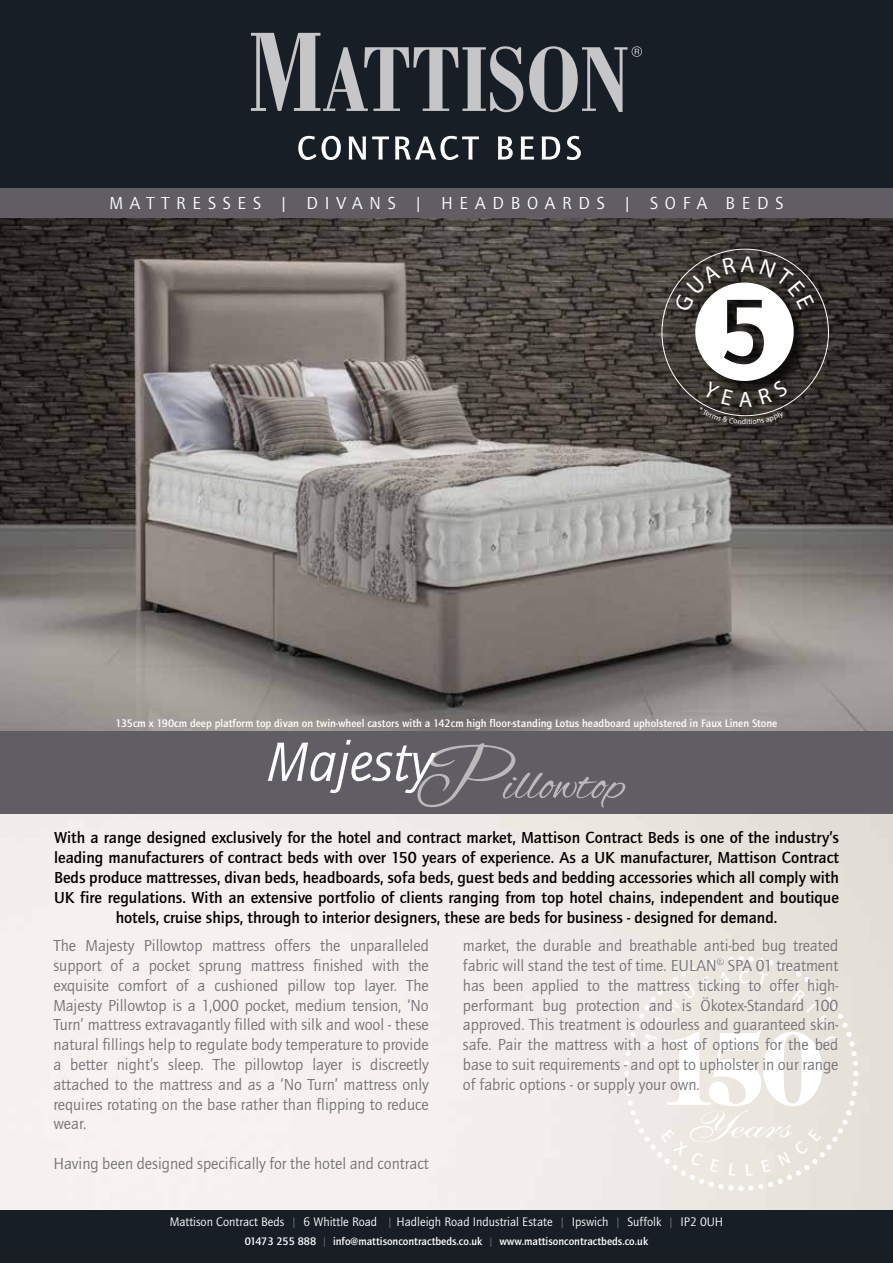
<style>
.page{position:relative;width:893px;height:1263px;background:#181e25}
.page>*{position:absolute;margin:0;border:0;box-sizing:border-box;transform-origin:0 0}
.t1{font:18px "Quay Itc T";letter-spacing:.38em;color:#fff}
.t2{font:16.5px/19.8px "Quay Itc T";color:#747279;text-align:justify}
.t3{font:700 16.5px/19.8px "Quay Itc T";color:#000;text-align:center}
.t4{font:12.75px "Quay Itc T";color:#fff}
.t5{font:700 11.25px "Quay Itc T";color:#fff}
.s1{color:#747279}
.s2{font-weight:400;color:#747279}
</style>
<div class="page">
<img style="left:0;top:217px;width:893px;height:514px">
<div style="left:0;top:188px;width:893px;height:29px;background:#605d65"></div>
<img style="left:0;top:814px;width:893px;height:395px">
<div style="left:0;top:731px;width:893px;height:83px;background:#605d65"></div>
<div style="left:662px;top:250px;width:184px;height:191px;background:#000;opacity:.75"></div>
<svg style="left:251px;top:33px;width:272px;height:79px"></svg>
<svg style="left:529px;top:46px;width:113px;height:66px"></svg>
<svg style="left:298px;top:136px;width:43px;height:24px"></svg>
<svg style="left:349px;top:136px;width:17px;height:24px"></svg>
<svg style="left:372px;top:136px;width:17px;height:24px"></svg>
<svg style="left:395px;top:136px;width:84px;height:24px"></svg>
<svg style="left:498px;top:136px;width:15px;height:24px"></svg>
<svg style="left:521px;top:136px;width:13px;height:24px"></svg>
<svg style="left:542px;top:136px;width:18px;height:24px"></svg>
<svg style="left:567px;top:136px;width:14px;height:24px"></svg>
<svg style="left:267px;top:740px;width:358px;height:68px"></svg>
<svg style="left:674px;top:256px;width:140px;height:168px;background:#6c6966"></svg>
<svg style="left:624px;top:956px;width:234px;height:235px;background:#ede9e3"></svg>
<p class="t1" style="left:109px;top:192px;width:676px">MATTRESSES | DIVANS | HEADBOARDS | SOFA BEDS</p>
<p class="t5" style="left:116px;top:716px;width:663px">135cm x 190cm deep platform top divan on twin-wheel castors with a 142cm high floor-standing Lotus headboard upholstered in Faux Linen Stone</p>
<p class="t3" style="left:54px;top:828px;width:786px">With a range designed exclusively for the hotel and contract market, Mattison Contract Beds is one of the industry’s leading manufacturers of contract beds with over 150 years of experience. As a UK manufacturer, Mattison Contract Beds produce mattresses, divan beds, headboards, sofa beds, guest beds and bedding accessories which all comply with UK fire regulations. With an extensive portfolio of clients ranging from top hotel chains, independent and boutique hotels, cruise ships, through to interior designers, these are beds for business - designed for demand.</p>
<p class="t2" style="left:53px;top:935px;width:377px">The Majesty Pillowtop mattress offers the unparalleled support of a pocket sprung mattress finished with the exquisite comfort of a cushioned pillow top layer. The Majesty Pillowtop is a 1,000 pocket, medium tension, ‘No Turn’ mattress extravagantly filled with silk and wool - these natural fillings help to regulate body temperature to provide a better night’s sleep. The pillowtop layer is discreetly attached to the mattress and as a ‘No Turn’ mattress only requires rotating on the base rather than flipping to reduce wear.</p>
<p class="t2" style="left:53px;top:1153px;width:377px">Having been designed specifically for the hotel and contract</p>
<p class="t2" style="left:463px;top:935px;width:377px">market, the durable and breathable anti-bed bug treated fabric will stand the test of time. EULAN<sup>®</sup> SPA 01 treatment has been applied to the mattress ticking to offer high&shy;performant bug protection and is Ökotex-Standard 100 approved. This treatment is odourless and guaranteed skin&shy;safe. Pair the mattress with a host of options for the bed base to suit requirements - and opt to upholster in our range of fabric options - or supply your own.</p>
<p class="t4" style="left:170px;top:1214px;width:555px">Mattison Contract Beds <span class="s1">|</span> 6 Whittle Road <span class="s1">|</span> Hadleigh Road Industrial Estate <span class="s1">|</span> Ipswich <span class="s1">|</span> Suffolk <span class="s1">|</span> IP2 0UH</p>
<p class="t5" style="left:245px;top:1235px;width:405px">01473 255 888 <span class="s2">|</span> info@mattisoncontractbeds.co.uk <span class="s2">|</span> www.mattisoncontractbeds.co.uk</p>
</div>
